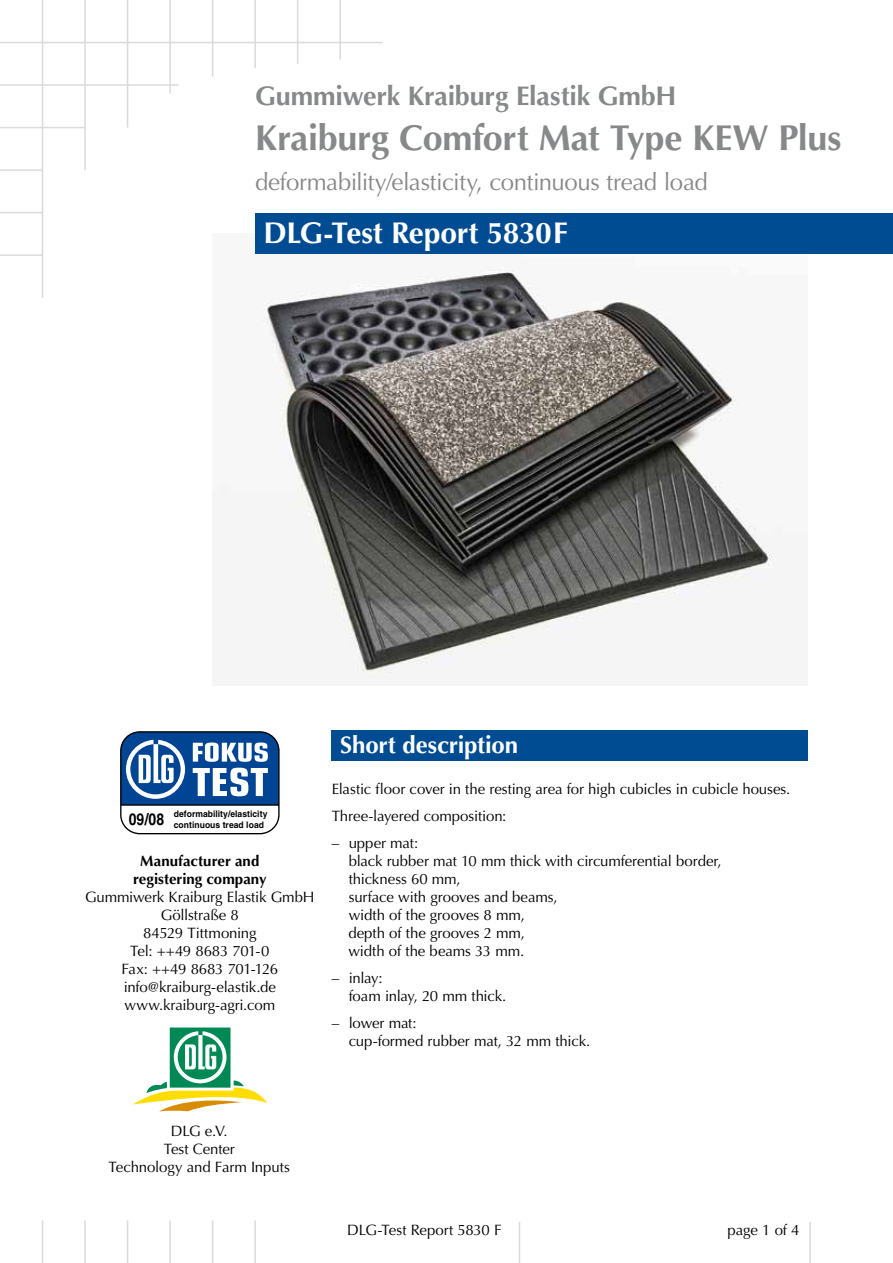
<style>
.page{position:relative;width:893px;height:1263px;background:#fff}
.page>*{position:absolute;margin:0;border:0;box-sizing:border-box;transform-origin:0 0}
.t1{font:700 36px "Optima LT Std";letter-spacing:-.01em;color:#87888a}
.t2{font:700 30px "Optima LT Std";letter-spacing:-.01em;color:#fff}
.t3{font:700 27px "Optima LT Std";letter-spacing:-.01em;color:#87888a}
.t4{font:24px "Optima LT Std";letter-spacing:-.02em;color:#87888a}
.t5{font:700 24px "Optima LT Std";letter-spacing:-.005em;color:#fff}
.t6{font:700 16.35px "Helvetica";color:#000;scale:.85 1}
.t7{font:15px/18px "Optima LT Std";letter-spacing:-.01em;color:#000}
.t8{font:700 15px/18px "Optima LT Std";letter-spacing:.005em;color:#000;text-align:center}
.t9{font:700 9px/10.5px "Helvetica";letter-spacing:.005em;color:#000;scale:.95 1}
</style>
<div class="page">
<hr style="left:42px;top:0;width:1px;height:298px;background:#d9dadb">
<hr style="left:84px;top:0;width:2px;height:170px;background:#d9dadb">
<hr style="left:127px;top:0;width:1px;height:128px;background:#d9dadb">
<hr style="left:169px;top:0;width:2px;height:94px;background:#d9dadb">
<hr style="left:212px;top:0;width:1px;height:77px;background:#d9dadb">
<hr style="left:254px;top:0;width:2px;height:68px;background:#d9dadb">
<hr style="left:297px;top:0;width:1px;height:64px;background:#d9dadb">
<hr style="left:339px;top:0;width:2px;height:60px;background:#d9dadb">
<hr style="left:0;top:42px;width:383px;height:1px;background:#d9dadb">
<hr style="left:0;top:84px;width:179px;height:2px;background:#d9dadb">
<hr style="left:0;top:127px;width:85px;height:1px;background:#d9dadb">
<hr style="left:0;top:169px;width:43px;height:2px;background:#d9dadb">
<hr style="left:0;top:212px;width:43px;height:1px;background:#d9dadb">
<hr style="left:0;top:254px;width:43px;height:2px;background:#d9dadb">
<hr style="left:42px;top:1220px;width:1px;height:43px;background:#d9dadb">
<hr style="left:84px;top:1220px;width:2px;height:43px;background:#d9dadb">
<hr style="left:127px;top:1220px;width:1px;height:43px;background:#d9dadb">
<hr style="left:169px;top:1220px;width:2px;height:43px;background:#d9dadb">
<hr style="left:212px;top:1220px;width:1px;height:43px;background:#d9dadb">
<hr style="left:254px;top:1220px;width:2px;height:43px;background:#d9dadb">
<svg style="left:133px;top:1027px;width:134px;height:84px"></svg>
<div style="left:332px;top:730px;width:476px;height:31px;background:#004c93"></div>
<img style="left:255px;top:253px;width:553px;height:425px">
<div style="left:255px;top:213px;width:638px;height:40px;background:#004c93"></div>
<svg style="left:120px;top:731px;width:160px;height:103px"></svg>
<hr style="left:519px;top:1222px;width:1px;height:41px;background:#000">
<hr style="left:809px;top:1222px;width:2px;height:41px;background:#000">
<h3 class="t3" style="left:255px;top:80px;width:423px">Gummiwerk Kraiburg Elastik GmbH</h3>
<h1 class="t1" style="left:255px;top:117px;width:588px">Kraiburg Comfort Mat Type KEW Plus</h1>
<h3 class="t4" style="left:255px;top:168px;width:454px">deformability/elasticity, continuous tread load</h3>
<h2 class="t2" style="left:264px;top:216px;width:306px">DLG-Test Report 5830F</h2>
<p class="t6" style="left:129px;top:809px;width:43px">09/08</p>
<p class="t9" style="left:174px;top:809px;width:100px">deformability/elasticity continuous tread load</p>
<p class="t8" style="left:133px;top:852px;width:135px">Manufacturer and registering company</p>
<p class="t7" style="left:85px;top:888px;width:231px;text-align:center">Gummiwerk Kraiburg Elastik GmbH<br>Göllstraße 8<br>84529 Tittmoning<br>Tel: ++49 8683 701-0<br>Fax: ++49 8683 701-126 info@kraiburg-elastik.de www.kraiburg-agri.com</p>
<h3 class="t5" style="left:340px;top:731px;width:179px">Short description</h3>
<p class="t7" style="left:332px;top:775px;width:460px;line-height:27px">Elastic floor cover in the resting area for high cubicles in cubicle houses.<br>Three-layered composition:</p>
<p class="t7" style="left:348px;top:834px;width:375px;text-indent:-17px">– upper mat:<br>black rubber mat 10 mm thick with circumferential border, thickness 60 mm,<br>surface with grooves and beams,<br>width of the grooves 8 mm,<br>depth of the grooves 2 mm,<br>width of the beams 33 mm.</p>
<p class="t7" style="left:349px;top:969px;width:159px;text-indent:-17px">– inlay:<br>foam inlay, 20 mm thick.</p>
<p class="t7" style="left:349px;top:1014px;width:243px;text-indent:-17px">– lower mat:<br>cup-formed rubber mat, 32 mm thick.</p>
<p class="t7" style="left:109px;top:1122px;width:183px;text-align:center">DLG e.V.<br>Test Center<br>Technology and Farm Inputs</p>
<p class="t7" style="left:115px;top:1140px;width:171px;text-align:center">Testzentrum<br>Technik und Betriebsmittel</p>
<p class="t7" style="left:347px;top:1221px;width:156px">DLG-Test Report 5830 F</p>
<p class="t7" style="left:728px;top:1221px;width:73px">page 1 of 4</p>
</div>
